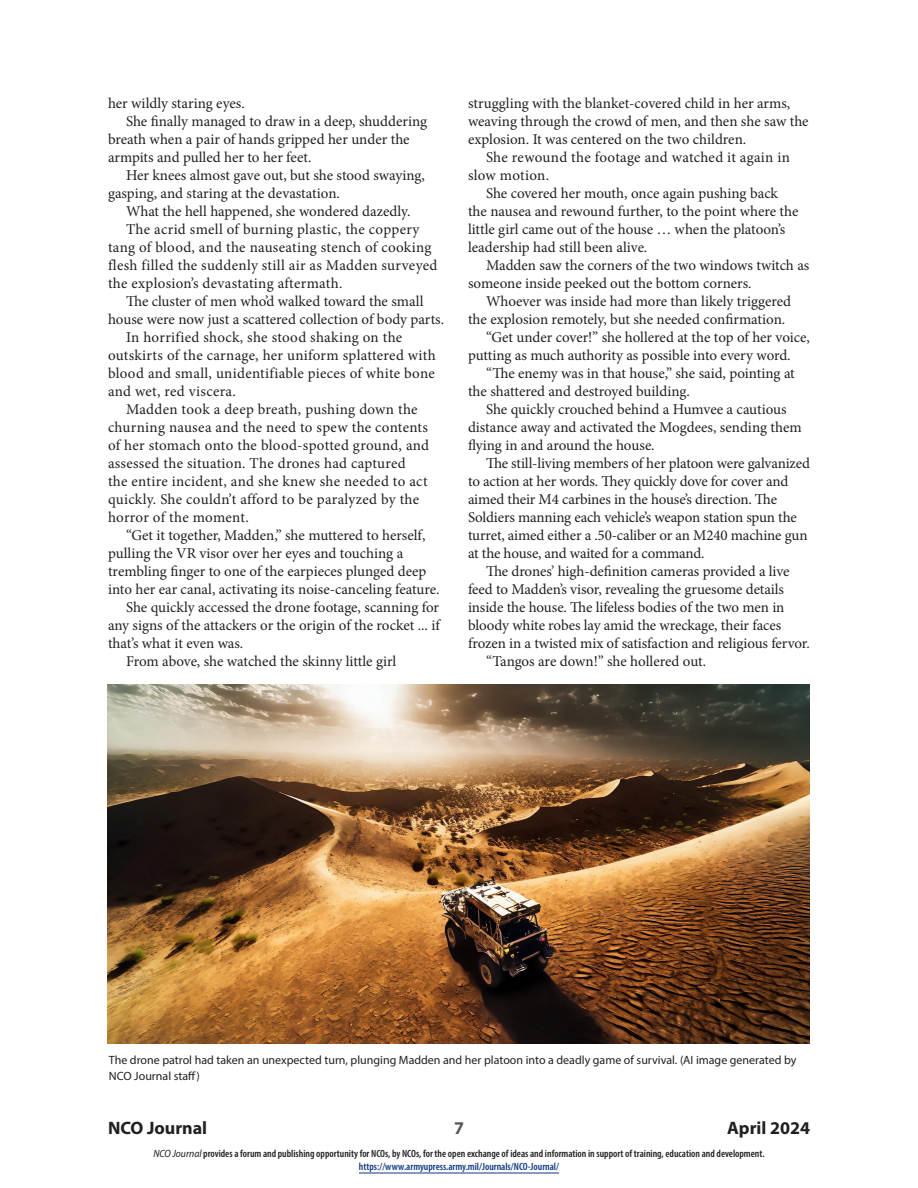
<style>
.page{position:relative;width:918px;height:1188px;background:#fff}
.page>*{position:absolute;margin:0;border:0;box-sizing:border-box;transform-origin:0 0}
.t1{font:700 18px "Myriad Pro";color:#231f20}
.t2{font:700 18px "Myriad Pro";color:#57585a}
.body{font:15px/18px "Minion Pro";color:#231f20}
.body-2{font:15px/18px "Minion Pro";letter-spacing:.02em;color:#231f20}
.cutline{font:12px/16.5px "Myriad Pro";color:#231f20}
.t3{font:600 condensed 10.5px/13.5px "Myriad Pro";color:#231f20;text-align:center}
.s1{font-weight:400;font-style:italic;font-stretch:semi-condensed}
.s2{color:#113880}
</style>
<div class="page">
<hr style="left:359px;top:1173px;width:200px;height:1px;background:#113880">
<img style="left:108px;top:684px;width:702px;height:360px">
<p class="body" style="left:108px;top:94px;width:138px">her wildly staring eyes.</p>
<p class="body" style="left:108px;top:112px;width:321px;text-indent:18px">She finally managed to draw in a deep, shuddering breath when a pair of hands gripped her under the armpits and pulled her to her feet.</p>
<p class="body" style="left:108px;top:166px;width:319px;text-indent:18px">Her knees almost gave out, but she stood swaying, gasping, and staring at the devastation.</p>
<p class="body" style="left:126px;top:202px;width:286px">What the hell happened, she wondered dazedly.</p>
<p class="body-2" style="left:108px;top:220px;width:331px;text-indent:18px">The acrid smell of burning plastic, the coppery tang of blood, and the nauseating stench of cooking flesh filled the suddenly still air as Madden surveyed the explosion’s devastating aftermath.</p>
<p class="body" style="left:108px;top:292px;width:338px;text-align:center">The cluster of men who’d walked toward the small house were now just a scattered collection of body parts.</p>
<p class="body-2" style="left:108px;top:328px;width:329px;text-indent:18px">In horrified shock, she stood shaking on the outskirts of the carnage, her uniform splattered with blood and small, unidentifiable pieces of white bone and wet, red viscera.</p>
<p class="body" style="left:108px;top:400px;width:323px;text-indent:18px">Madden took a deep breath, pushing down the churning nausea and the need to spew the contents of her stomach onto the blood-spotted ground, and assessed the situation. The drones had captured<br>the entire incident, and she knew she needed to act quickly. She couldn’t afford to be paralyzed by the horror of the moment.</p>
<p class="body" style="left:108px;top:526px;width:333px;text-indent:18px">“Get it together, Madden,” she muttered to herself, pulling the VR visor over her eyes and touching a trembling finger to one of the earpieces plunged deep into her ear canal, activating its noise-canceling feature.</p>
<p class="body" style="left:108px;top:598px;width:333px;text-align:justify;text-indent:18px">She quickly accessed the drone footage, scanning for any signs of the attackers or the origin of the rocket ... if that’s what it even was.</p>
<p class="body" style="left:126px;top:652px;width:272px">From above, she watched the skinny little girl</p>
<p class="body" style="left:468px;top:94px;width:342px">struggling with the blanket-covered child in her arms, weaving through the crowd of men, and then she saw the explosion. It was centered on the two children.</p>
<p class="body" style="left:468px;top:148px;width:323px;text-indent:18px">She rewound the footage and watched it again in slow motion.</p>
<p class="body" style="left:468px;top:184px;width:332px;text-indent:18px">She covered her mouth, once again pushing back the nausea and rewound further, to the point where the little girl came out of the house … when the platoon’s leadership had still been alive.</p>
<p class="body" style="left:468px;top:256px;width:343px;text-indent:18px">Madden saw the corners of the two windows twitch as someone inside peeked out the bottom corners.</p>
<p class="body" style="left:468px;top:292px;width:325px;text-indent:18px">Whoever was inside had more than likely triggered the explosion remotely, but she needed confirmation.</p>
<p class="body" style="left:468px;top:328px;width:343px;text-indent:18px">“Get under cover!” she hollered at the top of her voice, putting as much authority as possible into every word.</p>
<p class="body" style="left:468px;top:364px;width:328px;text-indent:18px">“The enemy was in that house,” she said, pointing at the shattered and destroyed building.</p>
<p class="body" style="left:468px;top:400px;width:335px;text-indent:18px">She quickly crouched behind a Humvee a cautious distance away and activated the Mogdees, sending them flying in and around the house.</p>
<p class="body" style="left:468px;top:454px;width:343px;text-indent:18px">The still-living members of her platoon were galvanized to action at her words. They quickly dove for cover and aimed their M4 carbines in the house’s direction. The Soldiers manning each vehicle’s weapon station spun the turret, aimed either a .50-caliber or an M240 machine gun at the house, and waited for a command.</p>
<p class="body" style="left:468px;top:562px;width:343px;text-indent:18px">The drones’ high-definition cameras provided a live feed to Madden’s visor, revealing the gruesome details inside the house. The lifeless bodies of the two men in bloody white robes lay amid the wreckage, their faces frozen in a twisted mix of satisfaction and religious fervor.</p>
<p class="body" style="left:486px;top:652px;width:222px">“Tangos are down!” she hollered out.</p>
<p class="cutline" style="left:109px;top:1051px;width:689px">The drone patrol had taken an unexpected turn, plunging Madden and her platoon into a deadly game of survival. (AI image generated by<br>NCO Journal staff)</p>
<p class="t1" style="left:108px;top:1116px;width:101px">NCO Journal</p>
<p class="t2" style="left:454px;top:1116px;width:11px">7</p>
<p class="t1" style="left:727px;top:1116px;width:84px">April 2024</p>
<p class="t3" style="left:153px;top:1146px;width:613px"><span class="s1">NCO Journal</span> provides a forum and publishing opportunity for NCOs, by NCOs, for the open exchange of ideas and information in support of training, education and development. <span class="s2">https://www.armyupress.army.mil/Journals/NCO-Journal/</span></p>
</div>
